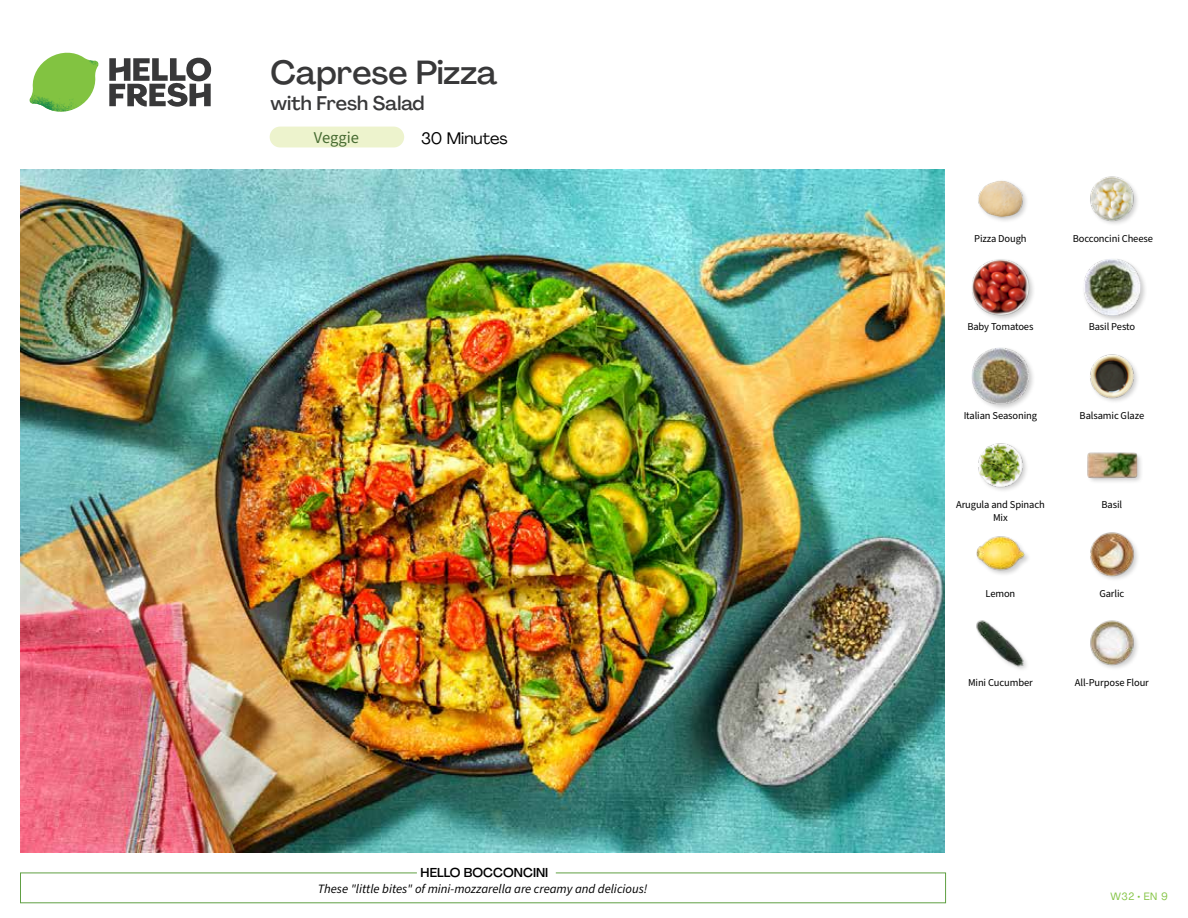
<style>
.page{position:relative;width:1188px;height:918px;background:#fff}
.page>*{position:absolute;margin:0;border:0;box-sizing:border-box;transform-origin:0 0}
.t1{font:500 33px "Agrandir";color:#383839}
.t2{font:500 19.5px "Agrandir";color:#383839}
.t3{font:16.5px "Agrandir";color:#000}
.t4{font:16.5px "Source Sans Pro";color:#476b32}
.t5{font:italic 12.75px "Source Sans Pro";color:#000}
.t6{font:500 12.75px "Agrandir";color:#000}
.t7{font:10.5px "Source Sans Pro";letter-spacing:-.01em;color:#000}
.t8{font:10.5px "Agrandir";color:#82c341}
</style>
<div class="page">
<div style="left:270px;top:127px;width:134px;height:20px;background:#edf3cd;border-radius:10px"></div>
<svg style="left:109px;top:57px;width:102px;height:50px"></svg>
<svg style="left:34px;top:53px;width:62px;height:40px"></svg>
<img style="left:67px;top:53px;width:32px;height:26px">
<img style="left:33px;top:75px;width:59px;height:11px">
<img style="left:29px;top:79px;width:61px;height:33px">
<img style="left:65px;top:86px;width:27px;height:25px">
<div style="left:20px;top:873px;width:926px;height:30px;border:1px solid #609f43"></div>
<div style="left:417px;top:865px;width:139px;height:15px;background:#fff"></div>
<img style="left:21px;top:170px;width:924px;height:682px">
<img style="left:1090px;top:620px;width:48px;height:48px">
<img style="left:976px;top:620px;width:51px;height:49px">
<img style="left:1090px;top:532px;width:48px;height:48px">
<div style="left:975px;top:536px;width:56px;height:41px;background:#000;opacity:.2"></div>
<img style="left:975px;top:536px;width:51px;height:41px">
<div style="left:1086px;top:452px;width:58px;height:33px;background:#000;opacity:.2"></div>
<img style="left:1087px;top:452px;width:50px;height:33px">
<img style="left:978px;top:443px;width:49px;height:48px">
<img style="left:1090px;top:354px;width:48px;height:48px">
<div style="left:971px;top:346px;width:64px;height:66px;background:#000;opacity:.2"></div>
<img style="left:972px;top:347px;width:57px;height:58px">
<div style="left:1082px;top:257px;width:65px;height:66px;background:#000;opacity:.2"></div>
<img style="left:1083px;top:259px;width:58px;height:57px">
<div style="left:971px;top:258px;width:64px;height:64px;background:#000;opacity:.2"></div>
<img style="left:972px;top:259px;width:57px;height:57px">
<img style="left:1090px;top:176px;width:48px;height:48px">
<img style="left:978px;top:180px;width:49px;height:41px">
<h1 class="t1" style="left:271px;top:52px;width:228px">Caprese Pizza</h1>
<h2 class="t2" style="left:271px;top:91px;width:155px">with Fresh Salad</h2>
<h3 class="t4" style="left:314px;top:127px;width:47px">Veggie</h3>
<h3 class="t3" style="left:421px;top:128px;width:88px">30 Minutes</h3>
<p class="t6" style="left:421px;top:864px;width:129px">HELLO BOCCONCINI</p>
<p class="t5" style="left:318px;top:880px;width:331px">These "little bites" of mini-mozzarella are creamy and delicious!</p>
<p class="t7" style="left:974px;top:231px;width:54px">Pizza Dough</p>
<p class="t7" style="left:1073px;top:231px;width:82px">Bocconcini Cheese</p>
<p class="t7" style="left:967px;top:320px;width:68px">Baby Tomatoes</p>
<p class="t7" style="left:1089px;top:320px;width:48px">Basil Pesto</p>
<p class="t7" style="left:964px;top:409px;width:75px">Italian Seasoning</p>
<p class="t7" style="left:1080px;top:409px;width:66px">Balsamic Glaze</p>
<p class="t7" style="left:956px;top:497px;width:90px">Arugula and Spinach</p>
<p class="t7" style="left:1102px;top:497px;width:22px">Basil</p>
<p class="t7" style="left:993px;top:511px;width:16px">Mix</p>
<p class="t7" style="left:985px;top:586px;width:31px">Lemon</p>
<p class="t7" style="left:1099px;top:586px;width:26px">Garlic</p>
<p class="t7" style="left:968px;top:675px;width:66px">Mini Cucumber</p>
<p class="t7" style="left:1075px;top:675px;width:76px">All-Purpose Flour</p>
<p class="t8" style="left:1111px;top:890px;width:59px">W32 • EN 9</p>
</div>
